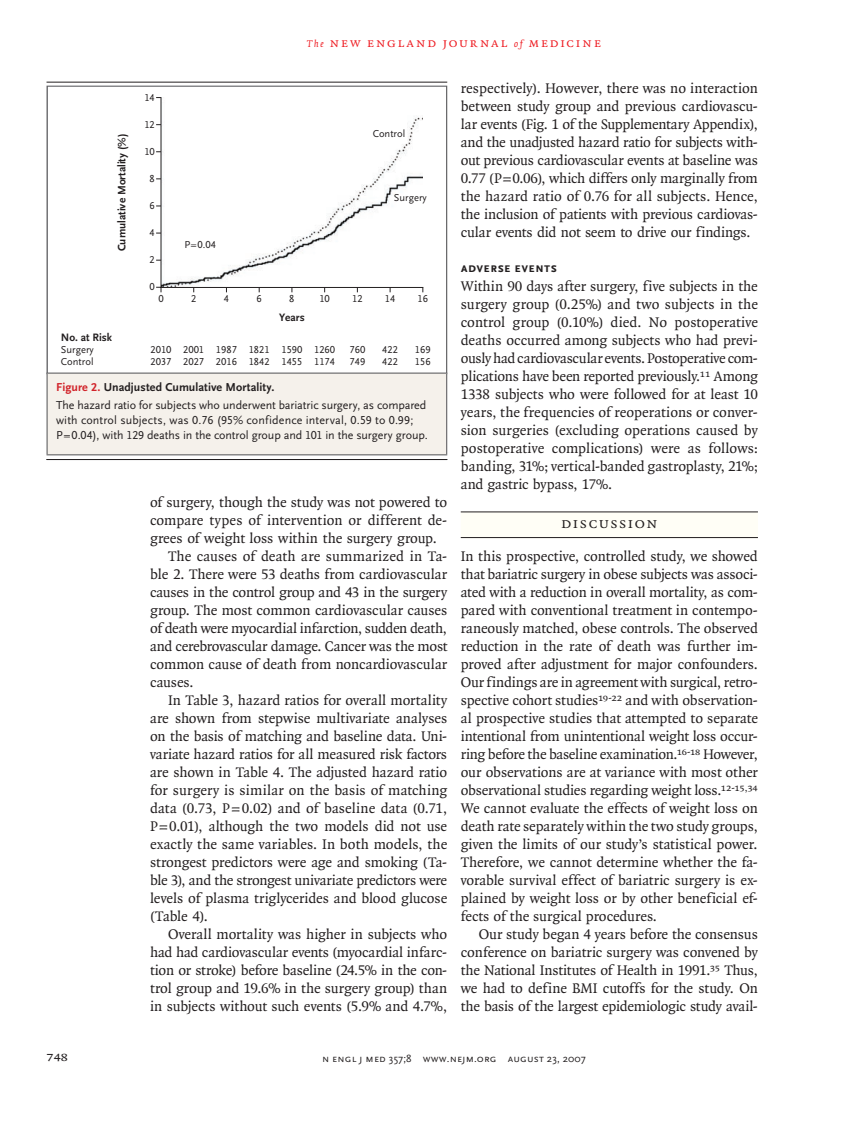
<style>
.page{position:relative;width:851px;height:1134px;background:#fff}
.page>*{position:absolute;margin:0;border:0;box-sizing:border-box;transform-origin:0 0}
.t1{font:15.75px "OTNEJM Quadraat Small Cap";letter-spacing:.08em;color:#231f20}
.t2{font:15px/18px "OTNEJM Quadraat";letter-spacing:-.005em;color:#231f20;text-align:justify}
.t3{font:14.25px "OTNEJM Quadraat Cap";color:#231f20}
.t4{font:13.5px "OTNEJM Quadraat Cap";letter-spacing:.11em;color:#ee1d23}
.t5{font:700 13.5px "OTNEJM Scala Sans Small LF Cap";letter-spacing:.025em;color:#231f20}
.t6{font:12px/18px "OTNEJM Scala Sans LF";letter-spacing:-.005em;color:#231f20}
.t7{font:700 11.25px "OTNEJM Scala Sans LF";color:#231f20}
.t8{font:10.8px "OTNEJM Scala Sans LF Cap";letter-spacing:.01em;color:#231f20}
.t9{font:10.5px/12px "OTNEJM Scala Sans LF";color:#231f20}
.t10{font:700 10.5px "OTNEJM Scala Sans LF";color:#231f20}
.t11{font:9px "OTNEJM Scala Sans LF";color:#231f20}
.s1{font-family:"OTNEJM Quadraat";font-style:italic;font-size:10.5px}
.s2{font-weight:700;color:#d1232a}
.s3{font-weight:700}
.s4{font-family:"OTNEJM Scala Sans OSF"}
</style>
<div class="page">
<div style="left:460px;top:512px;width:298px;height:27px;background:#fffef6"></div>
<hr style="left:460px;top:512px;width:298px;height:1px;background:#231f20">
<hr style="left:460px;top:537px;width:298px;height:1px;background:#231f20">
<hr style="left:46px;top:82px;width:401px;height:1px;background:#231f20">
<img style="left:162px;top:117px;width:261px;height:170px">
<hr style="left:161px;top:98px;width:1px;height:189px;background:#231f20">
<hr style="left:161px;top:287px;width:262px;height:1px;background:#231f20">
<svg style="left:156px;top:287px;width:6px;height:5px"></svg>
<div style="left:46px;top:86px;width:401px;height:288px;border:1px solid #636366"></div>
<div style="left:47px;top:373px;width:399px;height:82px;background:#f5f1eb"></div>
<hr style="left:46px;top:454px;width:401px;height:1px;background:#636366">
<hr style="left:46px;top:373px;width:401px;height:1px;background:#636366">
<hr style="left:46px;top:374px;width:2px;height:80px;background:#636366">
<hr style="left:446px;top:374px;width:1px;height:80px;background:#636366">
<hr style="left:46px;top:459px;width:401px;height:1px;background:#231f20">
<p class="t4" style="left:307px;top:35px;width:295px"><span class="s1">The</span> new england journal <span class="s1">of</span> medicine</p>
<p class="t7" style="left:116px;top:251px;width:119px;rotate:-90deg">Cumulative Mortality (%)</p>
<p class="t9" style="left:144px;top:92px;width:12px">14</p>
<p class="t9" style="left:144px;top:119px;width:12px">12</p>
<p class="t9" style="left:144px;top:146px;width:12px">10</p>
<p class="t9" style="left:150px;top:173px;width:7px">8</p>
<p class="t9" style="left:150px;top:200px;width:7px">6</p>
<p class="t9" style="left:150px;top:227px;width:7px">4</p>
<p class="t9" style="left:150px;top:254px;width:7px">2</p>
<p class="t9" style="left:150px;top:281px;width:7px">0</p>
<p class="t9" style="left:184px;top:239px;width:33px">P=0.04</p>
<p class="t9" style="left:372px;top:128px;width:34px">Control</p>
<p class="t9" style="left:394px;top:191px;width:34px">Surgery</p>
<p class="t9" style="left:158px;top:293px;width:7px">0</p>
<p class="t9" style="left:191px;top:293px;width:7px">2</p>
<p class="t9" style="left:224px;top:293px;width:7px">4</p>
<p class="t9" style="left:256px;top:293px;width:7px">6</p>
<p class="t9" style="left:289px;top:293px;width:7px">8</p>
<p class="t9" style="left:319px;top:293px;width:12px">10</p>
<p class="t9" style="left:352px;top:293px;width:12px">12</p>
<p class="t9" style="left:385px;top:293px;width:12px">14</p>
<p class="t9" style="left:417px;top:293px;width:12px">16</p>
<p class="t7" style="left:279px;top:311px;width:27px">Years</p>
<p class="t7" style="left:61px;top:331px;width:53px">No. at Risk</p>
<p class="t9" style="left:61px;top:344px;width:34px">Surgery<br>Control</p>
<p class="t9" style="left:150px;top:344px;width:23px">2010<br>2037</p>
<p class="t9" style="left:183px;top:344px;width:23px">2001<br>2027</p>
<p class="t9" style="left:216px;top:344px;width:22px">1987<br>2016</p>
<p class="t9" style="left:349px;top:344px;width:17px">760<br>749</p>
<p class="t9" style="left:249px;top:344px;width:22px">1821<br>1842</p>
<p class="t9" style="left:281px;top:344px;width:22px">1590<br>1455</p>
<p class="t9" style="left:314px;top:344px;width:22px">1260<br>1174</p>
<p class="t9" style="left:415px;top:344px;width:17px">169<br>156</p>
<p class="t9" style="left:382px;top:344px;width:17px">422<br>422</p>
<p class="t6" style="left:56px;top:378px;width:372px"><span class="s2">Figure 2.</span> <span class="s3">Unadjusted Cumulative Mortality.<br></span>The hazard ratio for subjects who underwent bariatric surgery, as compared</p>
<p class="t6" style="left:56px;top:413px;width:373px;line-height:15px">with control subjects, was 0.76 (95% confidence interval, 0.59 to 0.99;<br>P=0.04), with 129 deaths in the control group and 101 in the surgery group.</p>
<p class="t9" style="left:161px;top:394px;width:90px;line-height:15.8px">AUTHOR: Sjöström<br>FIGURE: 2 of 2</p>
<p class="t11" style="left:319px;top:396px;width:32px">RETAKE</p>
<p class="t11" style="left:372px;top:396px;width:13px">1st</p>
<p class="t11" style="left:126px;top:402px;width:18px">ICM</p>
<p class="t11" style="left:126px;top:432px;width:22px">CASE</p>
<p class="t11" style="left:330px;top:433px;width:30px">Revised</p>
<p class="t11" style="left:126px;top:416px;width:25px">REG F</p>
<p class="t2" style="left:150px;top:493px;width:299px">of surgery, though the study was not powered to</p>
<p class="t2" style="left:150px;top:511px;width:299px">compare types of intervention or different de-</p>
<p class="t2" style="left:150px;top:529px;width:288px">grees of weight loss within the surgery group.</p>
<p class="t2" style="left:168px;top:547px;width:281px">The causes of death are summarized in Ta-</p>
<p class="t2" style="left:150px;top:565px;width:299px">ble 2. There were 53 deaths from cardiovascular</p>
<p class="t2" style="left:150px;top:583px;width:298px">causes in the control group and 43 in the surgery</p>
<p class="t2" style="left:150px;top:601px;width:299px">group. The most common cardiovascular causes</p>
<p class="t2" style="left:150px;top:619px;width:298px">of death were myocardial infarction, sudden death,</p>
<p class="t2" style="left:150px;top:637px;width:299px">and cerebrovascular damage. Cancer was the most</p>
<p class="t2" style="left:150px;top:655px;width:299px">common cause of death from noncardiovascular</p>
<p class="t2" style="left:150px;top:673px;width:45px">causes.</p>
<p class="t2" style="left:168px;top:691px;width:280px">In Table 3, hazard ratios for overall mortality</p>
<p class="t2" style="left:150px;top:709px;width:298px">are shown from stepwise multivariate analyses</p>
<p class="t2" style="left:150px;top:727px;width:299px">on the basis of matching and baseline data. Uni-</p>
<p class="t2" style="left:150px;top:745px;width:298px">variate hazard ratios for all measured risk factors</p>
<p class="t2" style="left:150px;top:763px;width:299px">are shown in Table 4. The adjusted hazard ratio</p>
<p class="t2" style="left:150px;top:781px;width:298px">for surgery is similar on the basis of matching</p>
<p class="t2" style="left:150px;top:799px;width:298px">data (0.73, P=0.02) and of baseline data (0.71,</p>
<p class="t2" style="left:150px;top:817px;width:298px">P=0.01), although the two models did not use</p>
<p class="t2" style="left:150px;top:835px;width:298px">exactly the same variables. In both models, the</p>
<p class="t2" style="left:150px;top:853px;width:299px">strongest predictors were age and smoking (Ta-</p>
<p class="t2" style="left:150px;top:871px;width:298px">ble 3), and the strongest univariate predictors were</p>
<p class="t2" style="left:150px;top:889px;width:299px">levels of plasma triglycerides and blood glucose</p>
<p class="t2" style="left:150px;top:907px;width:59px">(Table 4).</p>
<p class="t2" style="left:168px;top:925px;width:280px">Overall mortality was higher in subjects who</p>
<p class="t2" style="left:150px;top:943px;width:299px">had had cardiovascular events (myocardial infarc-</p>
<p class="t2" style="left:150px;top:961px;width:299px">tion or stroke) before baseline (24.5% in the con-</p>
<p class="t2" style="left:150px;top:979px;width:299px">trol group and 19.6% in the surgery group) than</p>
<p class="t2" style="left:150px;top:997px;width:298px">in subjects without such events (5.9% and 4.7%,</p>
<p class="t10" style="left:145px;top:497px;width:217px">Figure has been redrawn and type has been reset.</p>
<p class="t9" style="left:345px;top:538px;width:39px">08-23-07</p>
<p class="t9" style="left:310px;top:538px;width:32px">ISSUE:</p>
<p class="t2" style="left:460px;top:79px;width:299px">respectively). However, there was no interaction between study group and previous cardiovascu&shy;lar events (Fig. 1 of the Supplementary Appendix), and the unadjusted hazard ratio for subjects with&shy;out previous cardiovascular events at baseline was 0.77 (P=0.06), which differs only marginally from the hazard ratio of 0.76 for all subjects. Hence, the inclusion of patients with previous cardiovas&shy;cular events did not seem to drive our findings.</p>
<p class="t5" style="left:460px;top:260px;width:98px">Adverse Events</p>
<p class="t2" style="left:460px;top:277px;width:299px">Within 90 days after surgery, five subjects in the surgery group (0.25%) and two subjects in the control group (0.10%) died. No postoperative deaths occurred among subjects who had previ&shy;ously had cardiovascular events. Postoperative com&shy;plications have been reported previously.<sup>11</sup> Among 1338 subjects who were followed for at least 10 years, the frequencies of reoperations or conver&shy;sion surgeries (excluding operations caused by postoperative complications) were as follows: banding, 31%; vertical-banded gastroplasty, 21%; and gastric bypass, 17%.</p>
<p class="t1" style="left:561px;top:514px;width:98px">Discussion</p>
<p class="t2" style="left:460px;top:547px;width:299px">In this prospective, controlled study, we showed that bariatric surgery in obese subjects was associ&shy;ated with a reduction in overall mortality, as com&shy;pared with conventional treatment in contempo&shy;raneously matched, obese controls. The observed reduction in the rate of death was further im&shy;proved after adjustment for major confounders.<br>Our findings are in agreement with surgical, retro&shy;spective cohort studies<sup>19-22</sup> and with observation&shy;al prospective studies that attempted to separate intentional from unintentional weight loss occur&shy;ring before the baseline examination.<sup>16-18</sup> However, our observations are at variance with most other observational studies regarding weight loss.<sup>12‑15,34<br></sup>We cannot evaluate the effects of weight loss on death rate separately within the two study groups, given the limits of our study’s statistical power.<br>Therefore, we cannot determine whether the fa&shy;vorable survival effect of bariatric surgery is ex&shy;plained by weight loss or by other beneficial ef&shy;fects of the surgical procedures.</p>
<p class="t2" style="left:460px;top:925px;width:299px;text-indent:18px">Our study began 4 years before the consensus conference on bariatric surgery was convened by the National Institutes of Health in 1991.<sup>35</sup> Thus, we had to define BMI cutoffs for the study. On the basis of the largest epidemiologic study avail-</p>
<p class="t3" style="left:46px;top:1048px;width:23px">748</p>
<p class="t8" style="left:322px;top:1053px;width:265px">n engl j med <span class="s4">357;8</span> www.nejm.org august <span class="s4">23, 2007</span></p>
</div>
